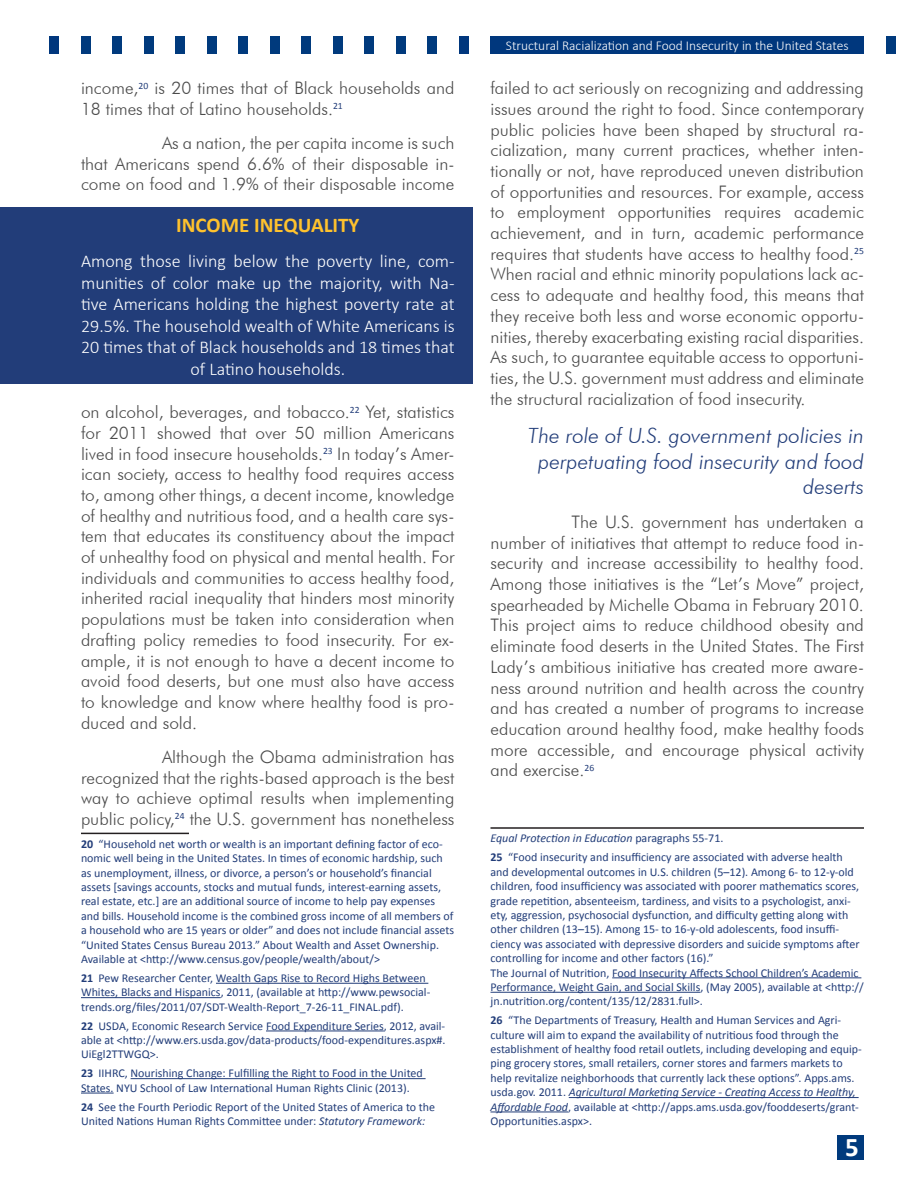
<style>
.page{position:relative;width:918px;height:1188px;background:#fff}
.page>*{position:absolute;margin:0;border:0;box-sizing:border-box;transform-origin:0 0}
.t1{font:700 27px "Calibri";color:#fff}
.H-Heading2{font:italic 300 21px/25.2px "Futura BT";color:#223d79;text-align:right}
.H-Quote_title{font:700 21px "Calibri";color:#ffc22d}
.H-Quote{font:300 18px/21.6px "Calibri";color:#fff;text-align:center}
.H-BodyText{font:300 17.25px/20.7px "Futura BT";color:#4b4b4b;text-align:justify}
.H-Footnote{font:300 17.25px/20.7px "Futura BT";color:#4b4b4b}
.t2{font:300 13.5px "Calibri";color:#fff}
.H-Footnote-2{font:12px/14.4px "Calibri";color:#223d79}
.H-BodyText-2{font:italic 12px "Calibri";color:#223d79}
.s1{font-weight:700}
.s2{font-style:italic}
.s3{font-style:normal}
</style>
<div class="page">
<div style="left:837px;top:1136px;width:27px;height:24px;background:#003a7d"></div>
<div style="left:490px;top:36px;width:374px;height:18px;background:#00377d"></div>
<div style="left:50px;top:36px;width:9px;height:18px;background:#00377d"></div>
<div style="left:81px;top:36px;width:9px;height:18px;background:#003a7d"></div>
<div style="left:113px;top:36px;width:9px;height:18px;background:#003a7d"></div>
<div style="left:144px;top:36px;width:9px;height:18px;background:#003a7d"></div>
<div style="left:176px;top:36px;width:9px;height:18px;background:#003a7d"></div>
<div style="left:207px;top:36px;width:9px;height:18px;background:#003a7d"></div>
<div style="left:239px;top:36px;width:9px;height:18px;background:#003a7d"></div>
<div style="left:270px;top:36px;width:9px;height:18px;background:#003a7d"></div>
<div style="left:302px;top:36px;width:9px;height:18px;background:#003a7d"></div>
<div style="left:333px;top:36px;width:9px;height:18px;background:#003a7d"></div>
<div style="left:365px;top:36px;width:9px;height:18px;background:#003a7d"></div>
<div style="left:396px;top:36px;width:9px;height:18px;background:#003a7d"></div>
<div style="left:428px;top:36px;width:9px;height:18px;background:#003a7d"></div>
<div style="left:459px;top:36px;width:9px;height:18px;background:#00377d"></div>
<div style="left:886px;top:36px;width:9px;height:18px;background:#003a7d"></div>
<hr style="left:81px;top:833px;width:108px;height:1px;background:#231f20">
<hr style="left:216px;top:983px;width:212px;height:1px;background:#223d79">
<hr style="left:81px;top:997px;width:140px;height:1px;background:#223d79">
<hr style="left:266px;top:1031px;width:118px;height:1px;background:#223d79">
<hr style="left:131px;top:1078px;width:295px;height:1px;background:#223d79">
<hr style="left:81px;top:1093px;width:33px;height:1px;background:#223d79">
<hr style="left:490px;top:827px;width:374px;height:2px;background:#231f20">
<hr style="left:612px;top:977px;width:249px;height:1px;background:#223d79">
<hr style="left:490px;top:992px;width:210px;height:1px;background:#223d79">
<hr style="left:569px;top:1097px;width:290px;height:1px;background:#223d79">
<hr style="left:490px;top:1112px;width:78px;height:1px;background:#223d79">
<div style="left:0;top:207px;width:472px;height:177px;background:#223d79"></div>
<p class="H-Footnote" style="left:81px;top:77px;width:375px">income,<sup>20</sup> is 20 times that of Black households and<br>18 times that of Latino households.<sup>21</sup></p>
<p class="H-BodyText" style="left:81px;top:132px;width:375px;text-indent:81px">As a nation, the per capita income is such that Americans spend 6.6% of their disposable in&shy;come on food and 1.9% of their disposable income</p>
<p class="H-Quote_title" style="left:176px;top:212px;width:185px">INCOME INEQUALITY</p>
<p class="H-Quote" style="left:81px;top:250px;width:375px">Among those living below the poverty line, com&shy;munities of color make up the majority, with Na&shy;tive Americans holding the highest poverty rate at 29.5%. The household wealth of White Americans is 20 times that of Black households and 18 times that of Latino households.</p>
<p class="H-BodyText" style="left:81px;top:401px;width:375px">on alcohol, beverages, and tobacco.<sup>22</sup> Yet, statistics for 2011 showed that over 50 million Americans lived in food insecure households.<sup>23</sup> In today’s Amer&shy;ican society, access to healthy food requires access to, among other things, a decent income, knowledge of healthy and nutritious food, and a health care sys&shy;tem that educates its constituency about the impact of unhealthy food on physical and mental health. For individuals and communities to access healthy food, inherited racial inequality that hinders most minority populations must be taken into consideration when drafting policy remedies to food insecurity. For ex&shy;ample, it is not enough to have a decent income to avoid food deserts, but one must also have access to knowledge and know where healthy food is pro&shy;duced and sold.</p>
<p class="H-BodyText" style="left:81px;top:746px;width:375px;text-indent:81px">Although the Obama administration has recognized that the rights-based approach is the best way to achieve optimal results when implementing public policy,<sup>24</sup> the U.S. government has nonetheless</p>
<p class="H-Footnote-2" style="left:81px;top:837px;width:375px"><span class="s1">20</span> “Household net worth or wealth is an important defining factor of eco&shy;nomic well being in the United States. In times of economic hardship, such as unemployment, illness, or divorce, a person’s or household’s financial assets [savings accounts, stocks and mutual funds, interest-earning assets, real estate, etc.] are an additional source of income to help pay expenses and bills. Household income is the combined gross income of all members of a household who are 15 years or older” and does not include financial assets “United States Census Bureau 2013.” About Wealth and Asset Ownership.<br>Available at &lt;http://www.census.gov/people/wealth/about/&gt;</p>
<p class="H-Footnote-2" style="left:81px;top:971px;width:351px"><span class="s1">21</span> Pew Researcher Center, Wealth Gaps Rise to Record Highs Between<br>Whites, Blacks and Hispanics, 2011, (available at http://www.pewsocial&shy;trends.org/files/2011/07/SDT-Wealth-Report_7-26-11_FINAL.pdf).</p>
<p class="H-Footnote-2" style="left:81px;top:1018px;width:366px;text-align:justify"><span class="s1">22</span> USDA, Economic Research Service Food Expenditure Series, 2012, avail&shy;able at &lt;http://www.ers.usda.gov/data-products/food-expenditures.aspx#.<br>UiEgl2TTWGQ&gt;.</p>
<p class="H-Footnote-2" style="left:81px;top:1066px;width:343px"><span class="s1">23</span> IIHRC, Nourishing Change: Fulfilling the Right to Food in the United<br>States. NYU School of Law International Human Rights Clinic (2013).</p>
<p class="H-Footnote-2" style="left:81px;top:1099px;width:356px"><span class="s1">24</span> See the Fourth Periodic Report of the United States of America to the<br>United Nations Human Rights Committee under: <span class="s2">Statutory Framework:</span></p>
<p class="t2" style="left:506px;top:37px;width:344px">Structural Racialization and Food Insecurity in the United States</p>
<p class="H-Footnote" style="left:490px;top:77px;width:375px;text-align:justify">failed to act seriously on recognizing and addressing issues around the right to food. Since contemporary public policies have been shaped by structural ra&shy;cialization, many current practices, whether inten&shy;tionally or not, have reproduced uneven distribution of opportunities and resources. For example, access to employment opportunities requires academic achievement, and in turn, academic performance requires that students have access to healthy food.<sup>25<br></sup>When racial and ethnic minority populations lack ac&shy;cess to adequate and healthy food, this means that they receive both less and worse economic opportu&shy;nities, thereby exacerbating existing racial disparities.<br>As such, to guarantee equitable access to opportuni&shy;ties, the U.S. government must address and eliminate the structural racialization of food insecurity.</p>
<p class="H-Heading2" style="left:528px;top:423px;width:337px">The role of U.S. government policies in perpetuating food insecurity and food deserts</p>
<p class="H-BodyText" style="left:490px;top:511px;width:375px;text-indent:81px">The U.S. government has undertaken a number of initiatives that attempt to reduce food in&shy;security and increase accessibility to healthy food.<br>Among those initiatives is the “Let’s Move” project, spearheaded by Michelle Obama in February 2010.<br>This project aims to reduce childhood obesity and eliminate food deserts in the United States. The First Lady’s ambitious initiative has created more aware&shy;ness around nutrition and health across the country and has created a number of programs to increase education around healthy food, make healthy foods more accessible, and encourage physical activity and exercise.<sup>26</sup></p>
<p class="H-BodyText-2" style="left:490px;top:830px;width:234px">Equal Protection in Education <span class="s3">paragraphs 55-71.</span></p>
<p class="H-Footnote-2" style="left:490px;top:850px;width:371px"><span class="s1">25</span> “Food insecurity and insufficiency are associated with adverse health and developmental outcomes in U.S. children (5–12). Among 6- to 12-y-old children, food insufficiency was associated with poorer mathematics scores, grade repetition, absenteeism, tardiness, and visits to a psychologist, anxi&shy;ety, aggression, psychosocial dysfunction, and difficulty getting along with other children (13–15). Among 15- to 16-y-old adolescents, food insuffi&shy;ciency was associated with depressive disorders and suicide symptoms after controlling for income and other factors (16).”</p>
<p class="H-Footnote-2" style="left:490px;top:965px;width:375px">The Journal of Nutrition, Food Insecurity Affects School Children’s Academic<br>Performance, Weight Gain, and Social Skills, (May 2005), available at &lt;http:// jn.nutrition.org/content/135/12/2831.full&gt;.</p>
<p class="H-Footnote-2" style="left:490px;top:1013px;width:373px"><span class="s1">26</span> “The Departments of Treasury, Health and Human Services and Agri&shy;culture will aim to expand the availability of nutritious food through the establishment of healthy food retail outlets, including developing and equip&shy;ping grocery stores, small retailers, corner stores and farmers markets to help revitalize neighborhoods that currently lack these options”. Apps.ams. usda.gov. 2011. <span class="s2">Agricultural Marketing Service - Creating Access to Healthy, Affordable Food</span>, available at &lt;http://apps.ams.usda.gov/fooddeserts/grant-Opportunities.aspx&gt;.</p>
<h1 class="t1" style="left:845px;top:1130px;width:15px">5</h1>
</div>
